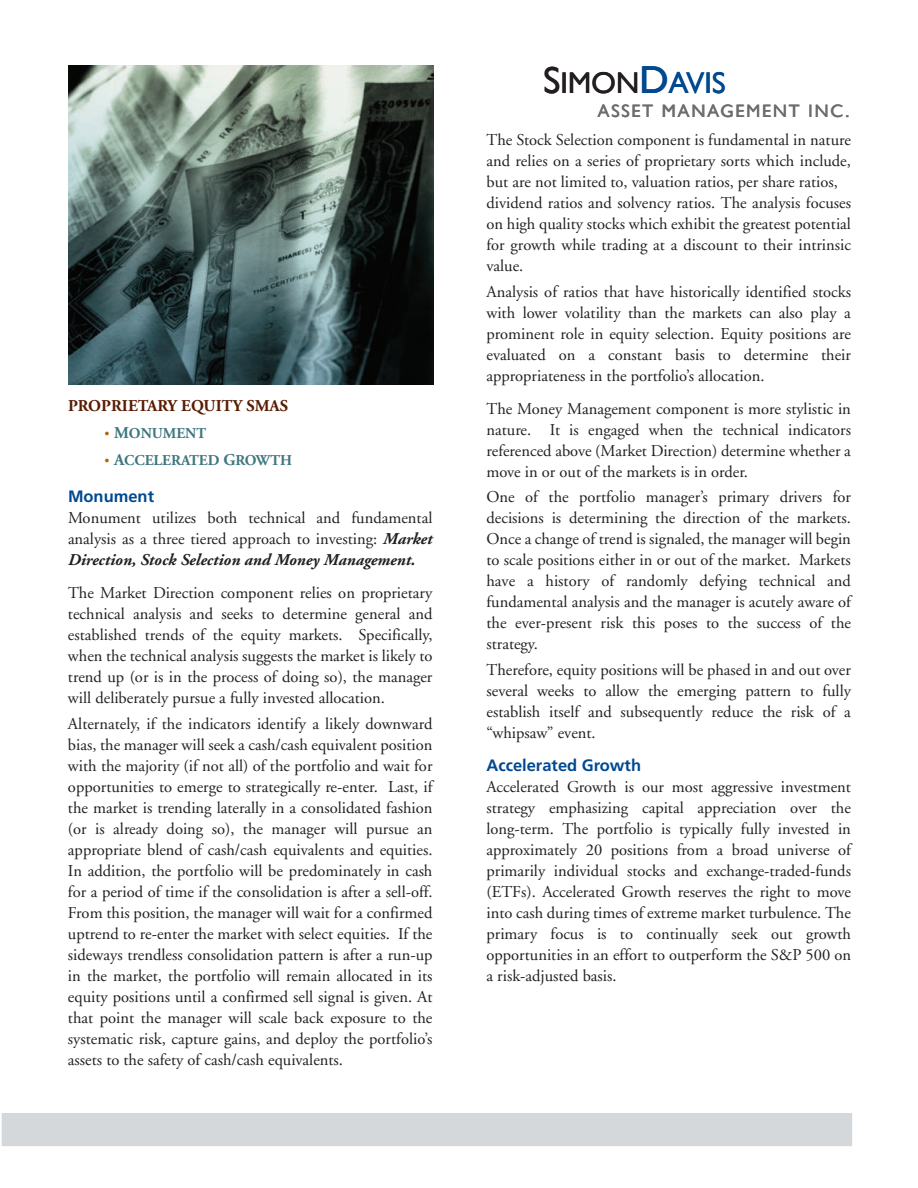
<style>
.page{position:relative;width:918px;height:1188px;background:#fff}
.page>*{position:absolute;margin:0;border:0;box-sizing:border-box;transform-origin:0 0}
.t1{font:30px "Gill Sans";color:#231f20}
.t2{font:18px "Gill Sans";letter-spacing:.1em;color:#6c6d70}
.t3{font:16.5px/21px "Adobe Garamond";color:#231f20;text-align:justify}
.t4{font:700 16.5px "Adobe Garamond";color:#581c00}
.t5{font:700 15px/27px "Adobe Garamond";color:#3f777f}
.s1{font-size:16.5px}
.s2{font-family:"Frutiger";font-weight:700;color:#014990}
.s3{font-weight:700;font-style:italic}
.s4{font-size:37.5px}
.s5{font-size:39px;color:#014990}
.s6{color:#014990}
</style>
<div class="page">
<div style="left:2px;top:1113px;width:850px;height:33px;background:#d5d8da"></div>
<img style="left:69px;top:66px;width:364px;height:319px">
<svg style="left:68px;top:93px;width:366px;height:1px"></svg>
<p class="t4" style="left:68px;top:397px;width:222px">PROPRIETARY EQUITY SMAS</p>
<p class="t5" style="left:104px;top:420px;width:190px"><sup>.</sup> <span class="s1">M</span>ONUMENT<br><sup>.</sup> <span class="s1">A</span>CCELERATED <span class="s1">G</span>ROWTH</p>
<p class="t3" style="left:68px;top:487px;width:366px;text-align:left"><span class="s2">Monument<br></span>Monument utilizes both technical and fundamental analysis as a three tiered approach to investing: <span class="s3">Market Direction, Stock Selection and Money Management.</span></p>
<p class="t3" style="left:68px;top:583px;width:366px">The Market Direction component relies on proprietary technical analysis and seeks to determine general and established trends of the equity markets. Specifically, when the technical analysis suggests the market is likely to trend up (or is in the process of doing so), the manager will deliberately pursue a fully invested allocation.</p>
<p class="t3" style="left:68px;top:714px;width:366px">Alternately, if the indicators identify a likely downward bias, the manager will seek a cash/cash equivalent position with the majority (if not all) of the portfolio and wait for opportunities to emerge to strategically re-enter. Last, if the market is trending laterally in a consolidated fashion (or is already doing so), the manager will pursue an appropriate blend of cash/cash equivalents and equities.<br>In addition, the portfolio will be predominately in cash for a period of time if the consolidation is after a sell-off.<br>From this position, the manager will wait for a confirmed uptrend to re-enter the market with select equities. If the sideways trendless consolidation pattern is after a run-up in the market, the portfolio will remain allocated in its equity positions until a confirmed sell signal is given. At that point the manager will scale back exposure to the systematic risk, capture gains, and deploy the portfolio’s assets to the safety of cash/cash equivalents.</p>
<p class="t1" style="left:543px;top:65px;width:184px"><span class="s4">S</span>IMON<span class="s5">D</span><span class="s6">AVIS</span></p>
<p class="t2" style="left:598px;top:100px;width:253px">ASSET MANAGEMENT INC.</p>
<p class="t3" style="left:487px;top:130px;width:366px;text-align:left">The Stock Selection component is fundamental in nature and relies on a series of proprietary sorts which include, but are not limited to, valuation ratios, per share ratios, dividend ratios and solvency ratios. The analysis focuses on high quality stocks which exhibit the greatest potential for growth while trading at a discount to their intrinsic value.</p>
<p class="t3" style="left:487px;top:281px;width:366px">Analysis of ratios that have historically identified stocks with lower volatility than the markets can also play a prominent role in equity selection. Equity positions are evaluated on a constant basis to determine their appropriateness in the portfolio’s allocation.</p>
<p class="t3" style="left:487px;top:398px;width:366px">The Money Management component is more stylistic in nature. It is engaged when the technical indicators referenced above (Market Direction) determine whether a move in or out of the markets is in order.</p>
<p class="t3" style="left:486px;top:487px;width:366px">One of the portfolio manager’s primary drivers for decisions is determining the direction of the markets.<br>Once a change of trend is signaled, the manager will begin to scale positions either in or out of the market. Markets have a history of randomly defying technical and fundamental analysis and the manager is acutely aware of the ever-present risk this poses to the success of the strategy.</p>
<p class="t3" style="left:486px;top:659px;width:366px">Therefore, equity positions will be phased in and out over several weeks to allow the emerging pattern to fully establish itself and subsequently reduce the risk of a “whipsaw” event.</p>
<p class="t3" style="left:486px;top:755px;width:366px;text-align:left"><span class="s2">Accelerated Growth<br></span>Accelerated Growth is our most aggressive investment strategy emphasizing capital appreciation over the long-term. The portfolio is typically fully invested in approximately 20 positions from a broad universe of primarily individual stocks and exchange-traded-funds (ETFs). Accelerated Growth reserves the right to move into cash during times of extreme market turbulence. The primary focus is to continually seek out growth opportunities in an effort to outperform the S&amp;P 500 on a risk-adjusted basis.</p>
</div>
